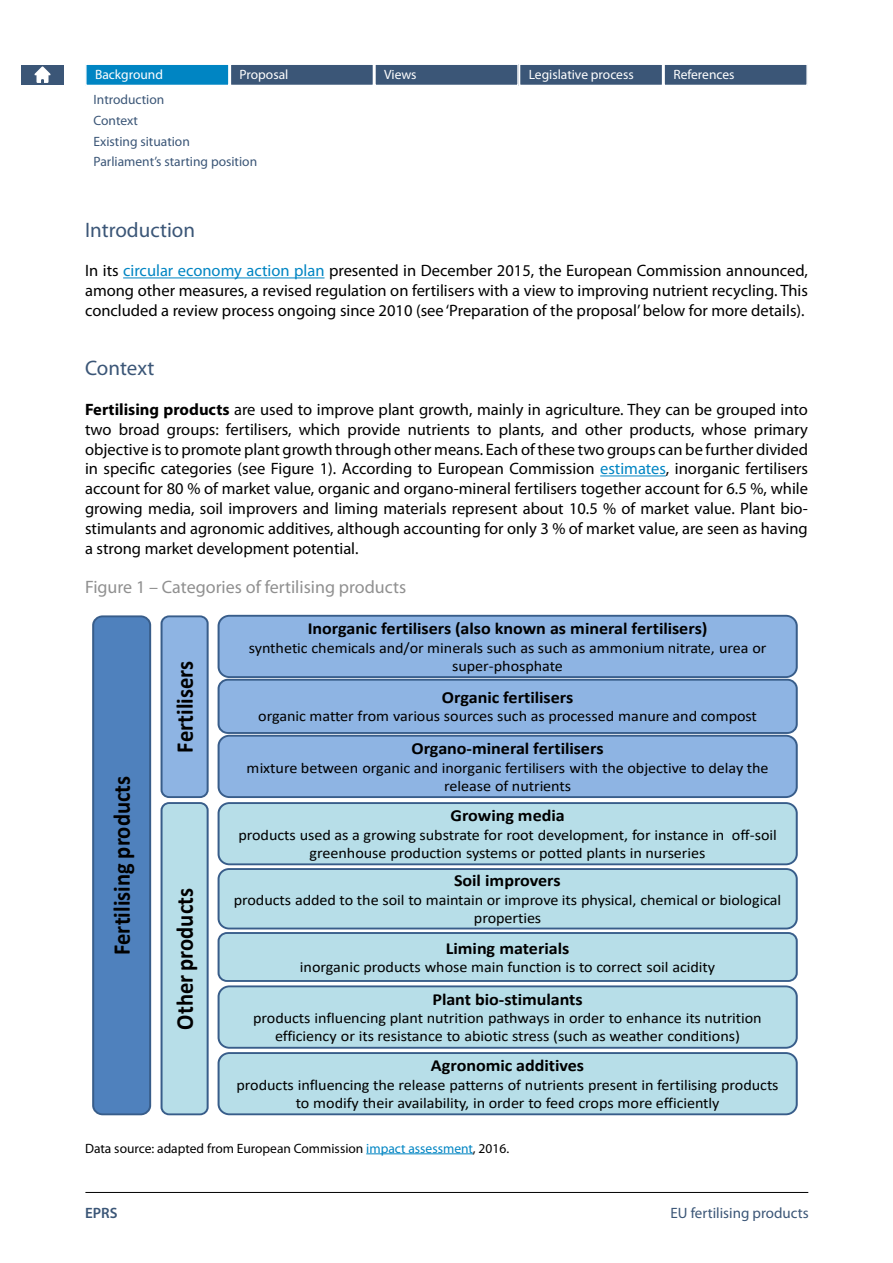
<style>
.page{position:relative;width:893px;height:1263px;background:#fff}
.page>*{position:absolute;margin:0;border:0;box-sizing:border-box;transform-origin:0 0}
.t1{font:700 24.15px "Calibri";letter-spacing:.005em;color:#000;scale:.94 1}
.t2{font:21px "Myriad Pro";color:#3b5677}
.t3{font:18px "Myriad Pro";color:#909090}
.t4{font:700 16.95px "Calibri";letter-spacing:-.005em;color:#000;scale:1.07 1}
.t5{font:16.5px/19.8px "Myriad Pro";color:#000;text-align:justify}
.t6{font:15.15px/18px "Calibri";letter-spacing:-.005em;color:#000;text-align:center;scale:1.07 1}
.t7{font:15px "Myriad Pro";color:#3b5677}
.t8{font:600 15px "Myriad Pro";color:#3b5677}
.t9{font:13.5px/20.7px "Myriad Pro";color:#3b5677}
.t10{font:13.5px "Myriad Pro";color:#000}
.t11{font:13.5px "Myriad Pro";color:#fff}
.s1{color:#0085c3}
.s2{font-weight:700}
</style>
<div class="page">
<hr style="left:85px;top:1192px;width:723px;height:1px;background:#000">
<div style="left:86px;top:64px;width:143px;height:21px;background:#0085c3"></div>
<div style="left:85px;top:63px;width:145px;height:23px;border:2px solid #fff"></div>
<div style="left:230px;top:64px;width:143px;height:21px;background:#3b5677"></div>
<div style="left:230px;top:63px;width:144px;height:23px;border:2px solid #fff"></div>
<div style="left:375px;top:64px;width:143px;height:21px;background:#3b5677"></div>
<div style="left:374px;top:63px;width:145px;height:23px;border:2px solid #fff"></div>
<div style="left:519px;top:64px;width:144px;height:21px;background:#3b5677"></div>
<div style="left:519px;top:63px;width:144px;height:23px;border:2px solid #fff"></div>
<div style="left:664px;top:64px;width:143px;height:21px;background:#3b5677"></div>
<div style="left:663px;top:63px;width:145px;height:23px;border:2px solid #fff"></div>
<hr style="left:123px;top:277px;width:202px;height:1px;background:#0085c3">
<hr style="left:600px;top:475px;width:66px;height:1px;background:#0085c3">
<hr style="left:366px;top:1153px;width:107px;height:1px;background:#0085c3">
<svg style="left:97px;top:614px;width:699px;height:502px"></svg>
<div style="left:92px;top:615px;width:59px;height:500px;background:#4f81bd;border:2px solid #385d8a;border-radius:9px"></div>
<div style="left:161px;top:615px;width:48px;height:183px;background:#8eb4e3;border:2px solid #385d8a;border-radius:7px"></div>
<div style="left:161px;top:802px;width:48px;height:313px;background:#b7dee8;border:2px solid #385d8a;border-radius:7px"></div>
<div style="left:218px;top:615px;width:580px;height:63px;background:#8eb4e3;border:2px solid #385d8a;border-radius:11px"></div>
<div style="left:218px;top:679px;width:580px;height:55px;background:#8eb4e3;border:2px solid #385d8a;border-radius:9px"></div>
<div style="left:218px;top:735px;width:580px;height:63px;background:#8eb4e3;border:2px solid #385d8a;border-radius:11px"></div>
<div style="left:218px;top:802px;width:580px;height:63px;background:#b7dee8;border:2px solid #385d8a;border-radius:11px"></div>
<div style="left:218px;top:932px;width:580px;height:50px;background:#b7dee8;border:2px solid #385d8a;border-radius:8px"></div>
<div style="left:218px;top:868px;width:580px;height:61px;background:#b7dee8;border:2px solid #385d8a;border-radius:10px"></div>
<div style="left:218px;top:985px;width:580px;height:64px;background:#b7dee8;border:2px solid #385d8a;border-radius:11px"></div>
<div style="left:218px;top:1052px;width:580px;height:63px;background:#b7dee8;border:2px solid #385d8a;border-radius:11px"></div>
<div style="left:21px;top:65px;width:43px;height:20px;background:#3b5677"></div>
<svg style="left:34px;top:66px;width:17px;height:17px"></svg>
<p class="t11" style="left:95px;top:66px;width:69px">Background</p>
<p class="t11" style="left:240px;top:66px;width:50px">Proposal</p>
<p class="t11" style="left:384px;top:66px;width:34px">Views</p>
<p class="t11" style="left:529px;top:66px;width:106px">Legislative process</p>
<p class="t11" style="left:673px;top:66px;width:63px">References</p>
<p class="t9" style="left:94px;top:89px;width:165px">Introduction<br>Context<br>Existing situation<br>Parliament’s starting position</p>
<p class="t2" style="left:85px;top:217px;width:112px">Introduction</p>
<p class="t5" style="left:85px;top:261px;width:724px">In its <span class="s1">circular economy action plan</span> presented in December 2015, the European Commission announced, among other measures, a revised regulation on fertilisers with a view to improving nutrient recycling. This concluded a review process ongoing since 2010 (see ‘Preparation of the proposal’ below for more details).</p>
<p class="t2" style="left:85px;top:355px;width:71px">Context</p>
<p class="t5" style="left:85px;top:399px;width:724px"><span class="s2">Fertilising products</span> are used to improve plant growth, mainly in agriculture. They can be grouped into two broad groups: fertilisers, which provide nutrients to plants, and other products, whose primary objective is to promote plant growth through other means. Each of these two groups can be further divided in specific categories (see Figure 1). According to European Commission <span class="s1">estimates</span>, inorganic fertilisers account for 80 % of market value, organic and organo-mineral fertilisers together account for 6.5 %, while growing media, soil improvers and liming materials represent about 10.5 % of market value. Plant bio&shy;stimulants and agronomic additives, although accounting for only 3 % of market value, are seen as having a strong market development potential.</p>
<p class="t3" style="left:85px;top:576px;width:323px">Figure 1 – Categories of fertilising products</p>
<p class="t4" style="left:308px;top:616px;width:375px">Inorganic fertilisers (also known as mineral fertilisers)</p>
<p class="t6" style="left:249px;top:638px;width:485px">synthetic chemicals and/or minerals such as such as ammonium nitrate, urea or super-phosphate</p>
<p class="t4" style="left:442px;top:685px;width:125px">Organic fertilisers</p>
<p class="t6" style="left:258px;top:707px;width:468px">organic matter from various sources such as processed manure and compost</p>
<p class="t4" style="left:411px;top:736px;width:181px">Organo-mineral fertilisers</p>
<p class="t6" style="left:247px;top:758px;width:489px">mixture between organic and inorganic fertilisers with the objective to delay the release of nutrients</p>
<p class="t4" style="left:450px;top:804px;width:108px">Growing media</p>
<p class="t6" style="left:238px;top:825px;width:505px">products used as a growing substrate for root development, for instance in off-soil greenhouse production systems or potted plants in nurseries</p>
<h1 class="t1" style="left:168px;top:752px;width:99px;rotate:-90deg">Fertilisers</h1>
<h1 class="t1" style="left:105px;top:955px;width:192px;rotate:-90deg">Fertilising products</h1>
<p class="t4" style="left:454px;top:869px;width:101px">Soil improvers</p>
<p class="t6" style="left:234px;top:890px;width:513px">products added to the soil to maintain or improve its physical, chemical or biological properties</p>
<h1 class="t1" style="left:168px;top:1029px;width:152px;rotate:-90deg">Other products</h1>
<p class="t4" style="left:446px;top:936px;width:117px">Liming materials</p>
<p class="t6" style="left:300px;top:958px;width:389px">inorganic products whose main function is to correct soil acidity</p>
<p class="t4" style="left:432px;top:987px;width:142px">Plant bio-stimulants</p>
<p class="t6" style="left:253px;top:1009px;width:477px">products influencing plant nutrition pathways in order to enhance its nutrition efficiency or its resistance to abiotic stress (such as weather conditions)</p>
<p class="t4" style="left:431px;top:1054px;width:145px">Agronomic additives</p>
<p class="t6" style="left:237px;top:1075px;width:508px">products influencing the release patterns of nutrients present in fertilising products to modify their availability, in order to feed crops more efficiently</p>
<p class="t10" style="left:85px;top:1140px;width:426px">Data source: adapted from European Commission <span class="s1">impact assessment</span>, 2016.</p>
<p class="t8" style="left:85px;top:1204px;width:34px">EPRS</p>
<p class="t7" style="left:670px;top:1204px;width:140px">EU fertilising products</p>
</div>
